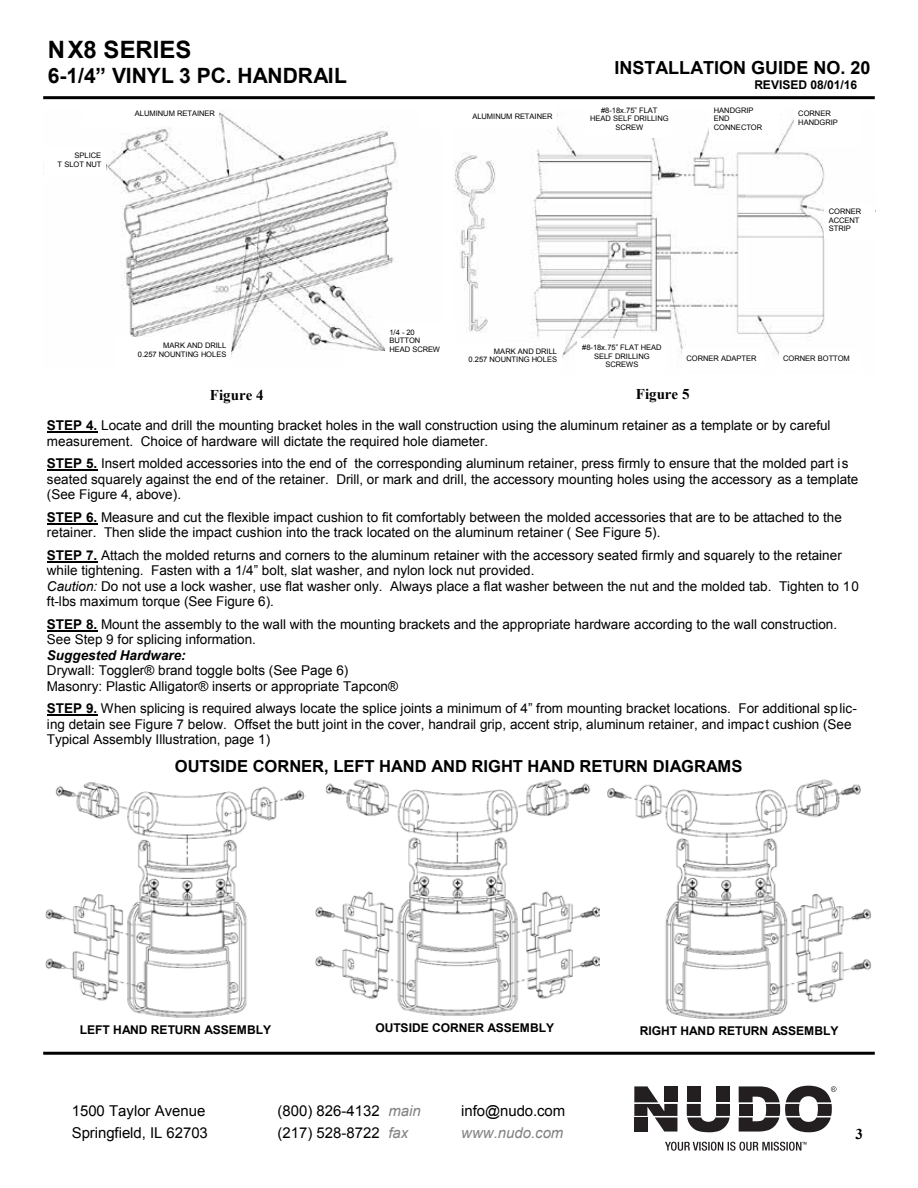
<style>
.page{position:relative;width:918px;height:1188px;background:#fff}
.page>*{position:absolute;margin:0;border:0;box-sizing:border-box;transform-origin:0 0}
.t1{font:700 24px "Arial";color:#000}
.t2{font:700 21px "Arial";color:#000}
.t3{font:700 18px "Arial";color:#000}
.t4{font:700 16.5px "Arial";letter-spacing:-.005em;color:#000}
.t5{font:15px "Arial";color:#000}
.t6{font:700 15px "Times New Roman";color:#000}
.t7{font:italic 15px "Arial";color:#808080}
.t8{font:13.5px/15.6px "Arial";color:#000}
.t9{font:700 12px "Arial";letter-spacing:-.005em;color:#000}
.t10{font:7.5px/8.7px "Arial";letter-spacing:-.01em;color:#000}
.s1{font-weight:700}
.s2{font-style:italic}
.s3{font-weight:700;font-style:italic}
.s4{font-style:italic;color:#808080}
</style>
<div class="page">
<hr style="left:43px;top:1052px;width:832px;height:3px;background:#000">
<hr style="left:43px;top:96px;width:832px;height:3px;background:#000">
<hr style="left:47px;top:432px;width:50px;height:1px;background:#000">
<hr style="left:47px;top:470px;width:50px;height:1px;background:#000">
<hr style="left:47px;top:523px;width:50px;height:2px;background:#000">
<hr style="left:47px;top:561px;width:50px;height:2px;background:#000">
<hr style="left:47px;top:630px;width:50px;height:2px;background:#000">
<hr style="left:47px;top:715px;width:50px;height:1px;background:#000">
<img style="left:315px;top:779px;width:284px;height:237px">
<img style="left:606px;top:779px;width:266px;height:240px">
<img style="left:45px;top:782px;width:261px;height:236px">
<img style="left:106px;top:110px;width:292px;height:247px">
<div style="left:346px;top:351px;width:40px;height:23px;background:#fff"></div>
<div style="left:83px;top:105px;width:136px;height:21px;background:#fff"></div>
<div style="left:115px;top:337px;width:116px;height:29px;background:#fff"></div>
<img style="left:453px;top:113px;width:372px;height:246px">
<div style="left:779px;top:349px;width:82px;height:22px;background:#fff"></div>
<div style="left:682px;top:349px;width:82px;height:22px;background:#fff"></div>
<div style="left:824px;top:203px;width:51px;height:36px;background:#fff"></div>
<div style="left:794px;top:105px;width:68px;height:42px;background:#fff"></div>
<div style="left:709px;top:101px;width:70px;height:40px;background:#fff"></div>
<div style="left:586px;top:101px;width:87px;height:37px;background:#fff"></div>
<div style="left:385px;top:323px;width:71px;height:58px;background:#fff"></div>
<div style="left:446px;top:342px;width:115px;height:30px;background:#fff"></div>
<div style="left:420px;top:108px;width:137px;height:21px;background:#fff"></div>
<div style="left:578px;top:339px;width:88px;height:41px;background:#fff"></div>
<svg style="left:634px;top:1086px;width:43px;height:46px"></svg>
<svg style="left:687px;top:1104px;width:43px;height:28px"></svg>
<div style="left:716px;top:1086px;width:14px;height:16px;background:#231f20"></div>
<div style="left:687px;top:1086px;width:14px;height:16px;background:#231f20"></div>
<svg style="left:739px;top:1086px;width:97px;height:46px"></svg>
<svg style="left:665px;top:1142px;width:142px;height:9px"></svg>
<p class="t1" style="left:48px;top:34px;width:145px">NX8 SERIES</p>
<p class="t2" style="left:48px;top:62px;width:301px">6-1/4” VINYL 3 PC. HANDRAIL</p>
<p class="t10" style="left:58px;top:151px;width:45px;text-align:right">SPLICE<br>T SLOT NUT</p>
<p class="t10" style="left:135px;top:109px;width:82px">ALUMINUM RETAINER</p>
<p class="t10" style="left:138px;top:341px;width:90px;text-align:right">MARK AND DRILL<br>0.257 NOUNTING HOLES</p>
<p class="t10" style="left:472px;top:112px;width:82px">ALUMINUM RETAINER</p>
<p class="t3" style="left:614px;top:55px;width:257px">INSTALLATION GUIDE NO. 20</p>
<p class="t9" style="left:754px;top:77px;width:104px">REVISED 08/01/16</p>
<p class="t10" style="left:590px;top:106px;width:80px;text-align:center">#8-18x.75” FLAT<br>HEAD SELF DRILLING<br>SCREW</p>
<p class="t10" style="left:714px;top:106px;width:50px">HANDGRIP<br>END<br>CONNECTOR</p>
<p class="t10" style="left:798px;top:109px;width:41px">CORNER<br>HANDGRIP</p>
<p class="t10" style="left:829px;top:207px;width:34px">CORNER<br>ACCENT<br>STRIP</p>
<p class="t10" style="left:389px;top:328px;width:52px">1/4 - 20<br>BUTTON<br>HEAD SCREW</p>
<p class="t10" style="left:469px;top:347px;width:90px;text-align:right">MARK AND DRILL<br>0.257 NOUNTING HOLES</p>
<p class="t10" style="left:582px;top:343px;width:81px;text-align:center">#8-18x.75” FLAT HEAD<br>SELF DRILLING<br>SCREWS</p>
<p class="t10" style="left:686px;top:354px;width:72px">CORNER ADAPTER</p>
<p class="t10" style="left:783px;top:354px;width:68px">CORNER BOTTOM</p>
<p class="t6" style="left:210px;top:385px;width:55px">Figure 4</p>
<p class="t6" style="left:636px;top:384px;width:55px">Figure 5</p>
<p class="t8" style="left:47px;top:418px;width:785px"><span class="s1">STEP 4.</span> Locate and drill the mounting bracket holes in the wall construction using the aluminum retainer as a template or by careful measurement. Choice of hardware will dictate the required hole diameter.</p>
<p class="t8" style="left:47px;top:456px;width:813px"><span class="s1">STEP 5.</span> Insert molded accessories into the end of the corresponding aluminum retainer, press firmly to ensure that the molded part is seated squarely against the end of the retainer. Drill, or mark and drill, the accessory mounting holes using the accessory as a template (See Figure 4, above).</p>
<p class="t8" style="left:47px;top:509px;width:796px"><span class="s1">STEP 6.</span> Measure and cut the flexible impact cushion to fit comfortably between the molded accessories that are to be attached to the retainer. Then slide the impact cushion into the track located on the aluminum retainer ( See Figure 5).</p>
<p class="t8" style="left:47px;top:547px;width:814px"><span class="s1">STEP 7.</span> Attach the molded returns and corners to the aluminum retainer with the accessory seated firmly and squarely to the retainer while tightening. Fasten with a 1/4” bolt, slat washer, and nylon lock nut provided.<br><span class="s2">Caution:</span> Do not use a lock washer, use flat washer only. Always place a flat washer between the nut and the molded tab. Tighten to 10 ft-lbs maximum torque (See Figure 6).</p>
<p class="t8" style="left:47px;top:616px;width:792px"><span class="s1">STEP 8.</span> Mount the assembly to the wall with the mounting brackets and the appropriate hardware according to the wall construction.<br>See Step 9 for splicing information.<br><span class="s3">Suggested Hardware:<br></span>Drywall: Toggler® brand toggle bolts (See Page 6)<br>Masonry: Plastic Alligator® inserts or appropriate Tapcon®</p>
<p class="t8" style="left:47px;top:701px;width:811px"><span class="s1">STEP 9.</span> When splicing is required always locate the splice joints a minimum of 4” from mounting bracket locations. For additional splic&shy;ing detain see Figure 7 below. Offset the butt joint in the cover, handrail grip, accent strip, aluminum retainer, and impact cushion (See<br>Typical Assembly Illustration, page 1)</p>
<p class="t4" style="left:175px;top:755px;width:569px">OUTSIDE CORNER, LEFT HAND AND RIGHT HAND RETURN DIAGRAMS</p>
<p class="t9" style="left:80px;top:1021px;width:193px">LEFT HAND RETURN ASSEMBLY</p>
<p class="t9" style="left:375px;top:1020px;width:180px">OUTSIDE CORNER ASSEMBLY</p>
<p class="t9" style="left:640px;top:1022px;width:200px">RIGHT HAND RETURN ASSEMBLY</p>
<p class="t5" style="left:72px;top:1101px;width:135px">1500 Taylor Avenue</p>
<p class="t5" style="left:278px;top:1101px;width:145px">(800) 826-4132 <span class="s4">main</span></p>
<p class="t5" style="left:461px;top:1101px;width:105px">info@nudo.com</p>
<p class="t5" style="left:72px;top:1123px;width:138px">Springfield, IL 62703</p>
<p class="t5" style="left:278px;top:1123px;width:132px">(217) 528-8722 <span class="s4">fax</span></p>
<p class="t7" style="left:461px;top:1123px;width:104px">www.nudo.com</p>
<p class="t6" style="left:856px;top:1124px;width:9px">3</p>
</div>
